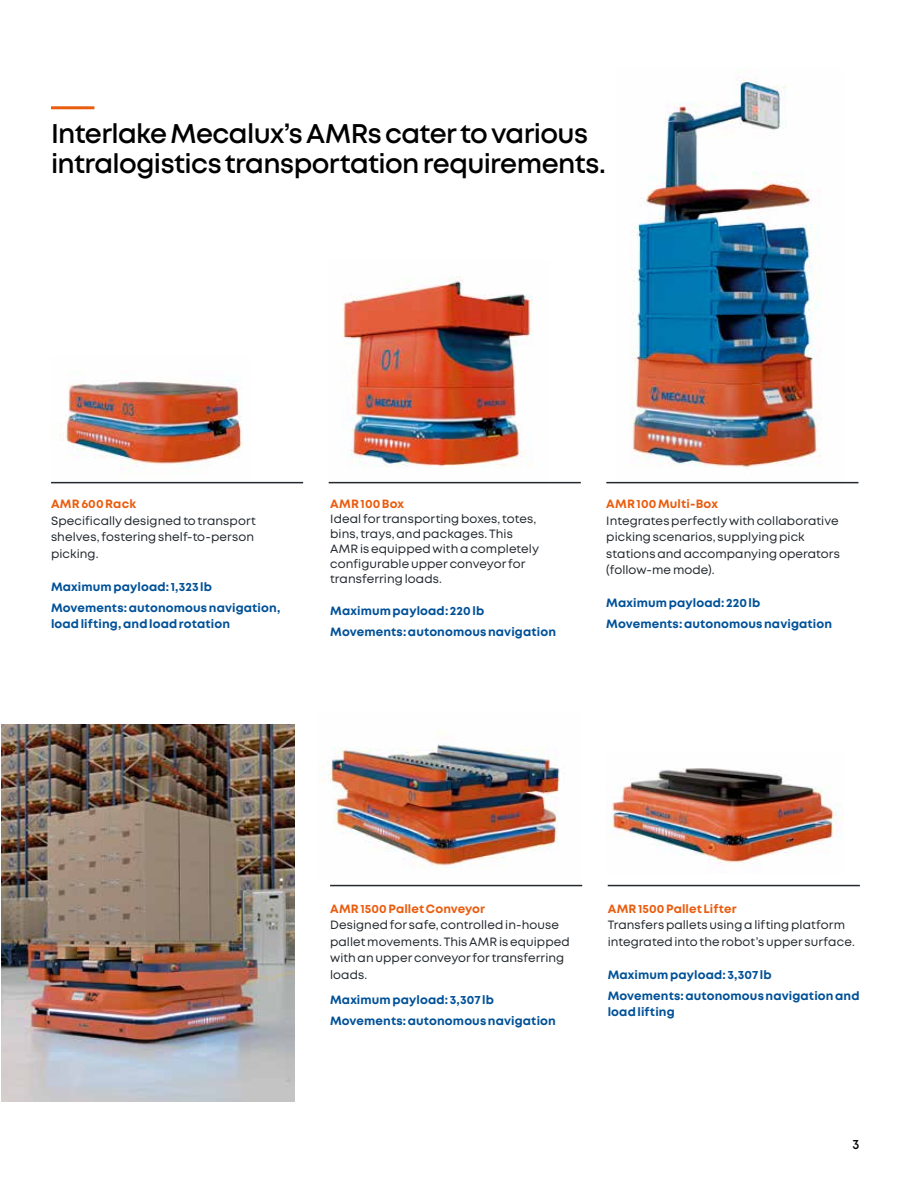
<style>
.page{position:relative;width:918px;height:1188px;background:#fff}
.page>*{position:absolute;margin:0;border:0;box-sizing:border-box;transform-origin:0 0}
.t1{font:600 27px/30px "Mont";letter-spacing:-.025em;color:#000}
.t2{font:600 13.5px "Mont";color:#000;scale:.95 1}
.t3{font:12px/16.5px "Mont";letter-spacing:.005em;color:#23292e}
.t4{font:700 12px/20.7px "Mont";letter-spacing:.01em;color:#005198}
.t5{font:700 12px "Mont";letter-spacing:.01em;color:#e95d0f}
</style>
<div class="page">
<img style="left:615px;top:77px;width:229px;height:407px">
<img style="left:328px;top:276px;width:220px;height:208px">
<img style="left:320px;top:731px;width:240px;height:137px">
<img style="left:610px;top:768px;width:233px;height:97px">
<img style="left:65px;top:381px;width:177px;height:92px">
<hr style="left:51px;top:106px;width:43px;height:3px;background:#e95d0f">
<hr style="left:51px;top:482px;width:252px;height:1px;background:#23292e">
<hr style="left:330px;top:885px;width:252px;height:1px;background:#23292e">
<hr style="left:329px;top:482px;width:252px;height:1px;background:#23292e">
<hr style="left:608px;top:885px;width:252px;height:1px;background:#23292e">
<hr style="left:606px;top:482px;width:252px;height:1px;background:#23292e">
<img style="left:2px;top:725px;width:293px;height:377px">
<h1 class="t1" style="left:51px;top:119px;width:556px">Interlake Mecalux’s AMRs cater to various intralogistics transportation requirements.</h1>
<p class="t5" style="left:51px;top:496px;width:87px">AMR 600 Rack</p>
<p class="t3" style="left:51px;top:512px;width:206px">Specifically designed to transport shelves, fostering shelf-to-person picking.</p>
<p class="t4" style="left:51px;top:576px;width:231px">Maximum payload: 1,323 lb<br>Movements: autonomous navigation,</p>
<p class="t4" style="left:51px;top:614px;width:181px">load lifting, and load rotation</p>
<p class="t5" style="left:330px;top:496px;width:75px">AMR 100 Box</p>
<p class="t3" style="left:330px;top:512px;width:210px;line-height:15px">Ideal for transporting boxes, totes, bins, trays, and packages. This<br>AMR is equipped with a completely configurable upper conveyor for transferring loads.</p>
<p class="t4" style="left:330px;top:600px;width:227px">Maximum payload: 220 lb<br>Movements: autonomous navigation</p>
<p class="t5" style="left:606px;top:496px;width:113px">AMR 100 Multi-Box</p>
<p class="t3" style="left:606px;top:512px;width:235px">Integrates perfectly with collaborative picking scenarios, supplying pick stations and accompanying operators (follow-me mode).</p>
<p class="t4" style="left:606px;top:593px;width:227px">Maximum payload: 220 lb<br>Movements: autonomous navigation</p>
<p class="t5" style="left:330px;top:901px;width:157px">AMR 1500 Pallet Conveyor</p>
<p class="t3" style="left:330px;top:917px;width:241px">Designed for safe, controlled in-house pallet movements. This AMR is equipped with an upper conveyor for transferring loads.</p>
<p class="t4" style="left:330px;top:989px;width:227px">Maximum payload: 3,307 lb<br>Movements: autonomous navigation</p>
<p class="t5" style="left:608px;top:901px;width:130px">AMR 1500 Pallet Lifter</p>
<p class="t3" style="left:608px;top:917px;width:249px">Transfers pallets using a lifting platform integrated into the robot’s upper surface.</p>
<p class="t4" style="left:608px;top:964px;width:253px">Maximum payload: 3,307 lb<br>Movements: autonomous navigation and</p>
<p class="t4" style="left:608px;top:1002px;width:69px">load lifting</p>
<p class="t2" style="left:852px;top:1136px;width:9px">3</p>
</div>
